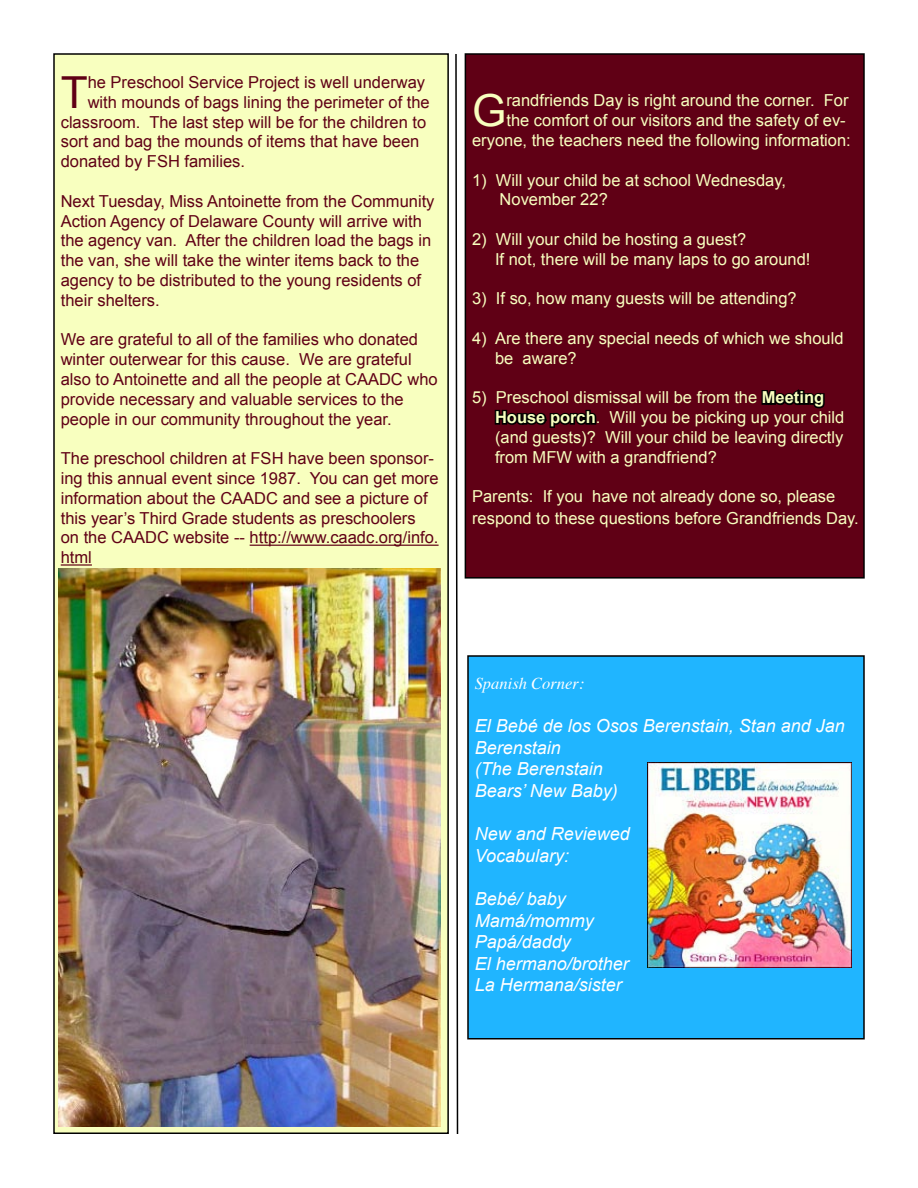
<style>
.page{position:relative;width:918px;height:1188px;background:#fff}
.page>*{position:absolute;margin:0;border:0;box-sizing:border-box;transform-origin:0 0}
.t1{font:44.1px "Arial";color:#600015}
.t2{font:44.1px "Arial";color:#f8ffbf}
.t3{font:italic 18px/21.6px "Arial";color:#fff}
.t4{font:16.5px/19.8px "Arial";color:#600015}
.t5{font:16.5px/21.6px "Arial";color:#f8ffbf}
.t6{font:italic 16.5px "Times";color:#fff}
.s1{font-weight:700}
</style>
<div class="page">
<svg style="left:455px;top:54px;width:4px;height:1080px"></svg>
<div style="left:54px;top:54px;width:394px;height:1079px;background:#f8ffbf"></div>
<hr style="left:250px;top:545px;width:189px;height:1px;background:#600015">
<hr style="left:61px;top:564px;width:31px;height:2px;background:#600015">
<div style="left:53px;top:53px;width:396px;height:1081px;border:2px solid #000"></div>
<div style="left:465px;top:54px;width:399px;height:524px;background:#600015"></div>
<svg style="left:761px;top:389px;width:64px;height:20px"></svg>
<svg style="left:494px;top:409px;width:103px;height:19px"></svg>
<div style="left:465px;top:53px;width:400px;height:526px;border:2px solid #000"></div>
<div style="left:468px;top:656px;width:396px;height:383px;background:#20b5ff"></div>
<img style="left:648px;top:762px;width:203px;height:205px">
<img style="left:58px;top:568px;width:383px;height:559px">
<p class="t1" style="left:61px;top:68px;width:28px">T</p>
<p class="t4" style="left:88px;top:72px;width:339px">he Preschool Service Project is well underway</p>
<p class="t4" style="left:88px;top:92px;width:344px">with mounds of bags lining the perimeter of the</p>
<p class="t4" style="left:61px;top:112px;width:367px">classroom. The last step will be for the children to</p>
<p class="t4" style="left:61px;top:132px;width:360px">sort and bag the mounds of items that have been</p>
<p class="t4" style="left:61px;top:152px;width:186px">donated by FSH families.</p>
<p class="t4" style="left:61px;top:191px;width:375px">Next Tuesday, Miss Antoinette from the Community Action Agency of Delaware County will arrive with the agency van. After the children load the bags in the van, she will take the winter items back to the agency to be distributed to the young residents of their shelters.</p>
<p class="t4" style="left:61px;top:330px;width:378px">We are grateful to all of the families who donated winter outerwear for this cause. We are grateful also to Antoinette and all the people at CAADC who provide necessary and valuable services to the people in our community throughout the year.</p>
<p class="t4" style="left:61px;top:449px;width:379px">The preschool children at FSH have been sponsor&shy;ing this annual event since 1987. You can get more information about the CAADC and see a picture of this year’s Third Grade students as preschoolers<br>on the CAADC website -- http://www.caadc.org/info. html</p>
<p class="t2" style="left:472px;top:86px;width:36px">G</p>
<p class="t5" style="left:506px;top:90px;width:344px">randfriends Day is right around the corner. For</p>
<p class="t5" style="left:506px;top:110px;width:341px">the comfort of our visitors and the safety of ev-</p>
<p class="t5" style="left:472px;top:129px;width:380px">eryone, the teachers need the following information:</p>
<p class="t5" style="left:472px;top:169px;width:315px">1) Will your child be at school Wednesday,</p>
<p class="t5" style="left:500px;top:189px;width:110px">November 22?</p>
<p class="t5" style="left:472px;top:228px;width:276px">2) Will your child be hosting a guest?</p>
<p class="t5" style="left:495px;top:248px;width:317px">If not, there will be many laps to go around!</p>
<p class="t5" style="left:472px;top:288px;width:326px">3) If so, how many guests will be attending?</p>
<p class="t5" style="left:472px;top:327px;width:373px">4) Are there any special needs of which we should</p>
<p class="t5" style="left:495px;top:347px;width:83px">be aware?</p>
<p class="t5" style="left:472px;top:387px;width:354px">5) Preschool dismissal will be from the <span class="s1">Meeting</span></p>
<p class="t5" style="left:495px;top:407px;width:351px"><span class="s1">House porch</span>. Will you be picking up your child</p>
<p class="t5" style="left:495px;top:426px;width:350px">(and guests)? Will your child be leaving directly</p>
<p class="t5" style="left:495px;top:446px;width:223px">from MFW with a grandfriend?</p>
<p class="t5" style="left:472px;top:486px;width:388px">Parents: If you have not already done so, please respond to these questions before Grandfriends Day.</p>
<p class="t6" style="left:475px;top:669px;width:111px">Spanish Corner:</p>
<p class="t3" style="left:475px;top:715px;width:372px">El Bebé de los Osos Berenstain, Stan and Jan<br>Berenstain</p>
<p class="t3" style="left:475px;top:758px;width:145px">(The Berenstain<br>Bears’ New Baby)</p>
<p class="t3" style="left:475px;top:823px;width:157px">New and Reviewed<br>Vocabulary:</p>
<p class="t3" style="left:475px;top:888px;width:93px">Bebé/ baby</p>
<p class="t3" style="left:475px;top:909px;width:120px">Mamá/mommy</p>
<p class="t3" style="left:475px;top:931px;width:98px">Papá/daddy</p>
<p class="t3" style="left:475px;top:953px;width:156px">El hermano/brother</p>
<p class="t3" style="left:475px;top:974px;width:149px">La Hermana/sister</p>
</div>
